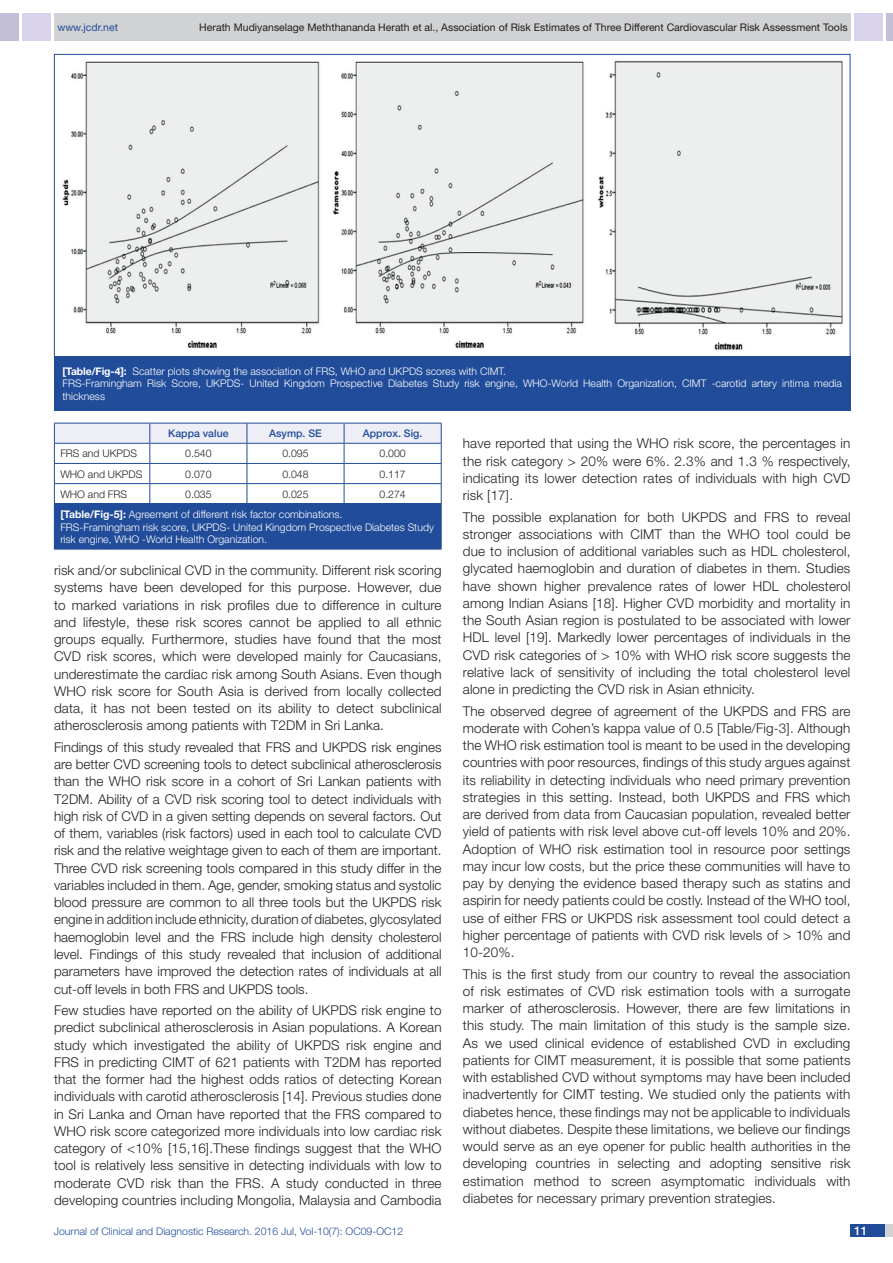
<style>
.page{position:relative;width:893px;height:1263px;background:#fff}
.page>*{position:absolute;margin:0;border:0;box-sizing:border-box;transform-origin:0 0}
.Body_text{font:300 13.5px/17.2px "Helvetica Neue";letter-spacing:.01em;color:#231f20;text-align:justify}
.t1{font:500 12px "Helvetica Neue";color:#fff}
.Table_text{font:300 10.5px/12.6px "Helvetica Neue";color:#fff}
.t2{font:10.5px "Helvetica Neue";color:#231f20}
.Table_text-2{font:300 10.5px "Helvetica Neue";color:#231f20}
.t3{font:300 10.5px "Helvetica Neue";color:#214c99}
.Table_text-3{font:500 10.5px "Helvetica Neue";color:#214c99}
.t4{font:10.5px "Helvetica Neue";color:#214c99}
.s1{font-weight:700}
</style>
<div class="page">
<div style="left:54px;top:13px;width:796px;height:28px;background:#d1d2d4"></div>
<div style="left:0;top:13px;width:19px;height:28px;background:#c3bfd8"></div>
<div style="left:22px;top:13px;width:29px;height:28px;background:#d9d2ec"></div>
<div style="left:886px;top:13px;width:7px;height:28px;background:#c3bfd8"></div>
<div style="left:854px;top:13px;width:29px;height:28px;background:#d9d2ec"></div>
<div style="left:850px;top:1224px;width:43px;height:13px;background:#d1d2d4"></div>
<div style="left:850px;top:1224px;width:35px;height:13px;background:#214c99"></div>
<div style="left:54px;top:356px;width:796px;height:54px;background:#214c99"></div>
<img style="left:62px;top:60px;width:781px;height:290px">
<div style="left:54px;top:504px;width:387px;height:45px;background:#214c99"></div>
<svg style="left:54px;top:423px;width:388px;height:80px"></svg>
<hr style="left:54px;top:503px;width:96px;height:1px;background:#214c99">
<hr style="left:150px;top:503px;width:97px;height:1px;background:#214c99">
<hr style="left:247px;top:503px;width:97px;height:1px;background:#214c99">
<hr style="left:344px;top:503px;width:98px;height:1px;background:#214c99">
<hr style="left:441px;top:504px;width:1px;height:45px;background:#214c99">
<hr style="left:54px;top:549px;width:96px;height:1px;background:#214c99">
<hr style="left:150px;top:549px;width:97px;height:1px;background:#214c99">
<hr style="left:247px;top:549px;width:97px;height:1px;background:#214c99">
<hr style="left:344px;top:549px;width:98px;height:1px;background:#214c99">
<p class="t4" style="left:57px;top:21px;width:62px">www.jcdr.net</p>
<p class="t2" style="left:199px;top:21px;width:650px">Herath Mudiyanselage Meththananda Herath et al., Association of Risk Estimates of Three Different Cardiovascular Risk Assessment Tools</p>
<p class="Table_text" style="left:63px;top:364px;width:445px"><span class="s1">[Table/Fig-4]:</span> Scatter plots showing the association of FRS, WHO and UKPDS scores with CIMT.</p>
<p class="Table_text" style="left:63px;top:377px;width:781px">FRS-Framingham Risk Score, UKPDS- United Kingdom Prospective Diabetes Study risk engine, WHO-World Health Organization, CIMT -carotid artery intima media thickness</p>
<p class="Table_text-3" style="left:168px;top:427px;width:62px">Kappa value</p>
<p class="Table_text-3" style="left:269px;top:427px;width:53px">Asymp. SE</p>
<p class="Table_text-3" style="left:363px;top:427px;width:61px">Approx. Sig.</p>
<p class="Table_text-2" style="left:60px;top:447px;width:78px">FRS and UKPDS</p>
<p class="Table_text-2" style="left:185px;top:447px;width:28px">0.540</p>
<p class="Table_text-2" style="left:282px;top:447px;width:28px">0.095</p>
<p class="Table_text-2" style="left:379px;top:447px;width:28px">0.000</p>
<p class="Table_text-2" style="left:60px;top:467px;width:84px">WHO and UKPDS</p>
<p class="Table_text-2" style="left:185px;top:467px;width:28px">0.070</p>
<p class="Table_text-2" style="left:282px;top:467px;width:28px">0.048</p>
<p class="Table_text-2" style="left:379px;top:467px;width:28px">0.117</p>
<p class="Table_text-2" style="left:60px;top:488px;width:68px">WHO and FRS</p>
<p class="Table_text-2" style="left:185px;top:488px;width:28px">0.035</p>
<p class="Table_text-2" style="left:282px;top:488px;width:28px">0.025</p>
<p class="Table_text-2" style="left:379px;top:488px;width:28px">0.274</p>
<p class="Table_text" style="left:60px;top:508px;width:284px"><span class="s1">[Table/Fig-5]:</span> Agreement of different risk factor combinations.</p>
<p class="Table_text" style="left:60px;top:520px;width:375px">FRS-Framingham risk score, UKPDS- United Kingdom Prospective Diabetes Study risk engine, WHO -World Health Organization.</p>
<p class="Body_text" style="left:463px;top:435px;width:389px">have reported that using the WHO risk score, the percentages in the risk category &gt; 20% were 6%. 2.3% and 1.3 % respectively, indicating its lower detection rates of individuals with high CVD risk [17].</p>
<p class="Body_text" style="left:463px;top:508px;width:389px">The possible explanation for both UKPDS and FRS to reveal stronger associations with CIMT than the WHO tool could be due to inclusion of additional variables such as HDL cholesterol, glycated haemoglobin and duration of diabetes in them. Studies have shown higher prevalence rates of lower HDL cholesterol among Indian Asians [18]. Higher CVD morbidity and mortality in the South Asian region is postulated to be associated with lower HDL level [19]. Markedly lower percentages of individuals in the CVD risk categories of &gt; 10% with WHO risk score suggests the relative lack of sensitivity of including the total cholesterol level alone in predicting the CVD risk in Asian ethnicity.</p>
<p class="Body_text" style="left:463px;top:702px;width:389px">The observed degree of agreement of the UKPDS and FRS are moderate with Cohen’s kappa value of 0.5 [Table/Fig-3]. Although the WHO risk estimation tool is meant to be used in the developing countries with poor resources, findings of this study argues against its reliability in detecting individuals who need primary prevention strategies in this setting. Instead, both UKPDS and FRS which are derived from data from Caucasian population, revealed better yield of patients with risk level above cut-off levels 10% and 20%.<br>Adoption of WHO risk estimation tool in resource poor settings may incur low costs, but the price these communities will have to pay by denying the evidence based therapy such as statins and aspirin for needy patients could be costly. Instead of the WHO tool, use of either FRS or UKPDS risk assessment tool could detect a higher percentage of patients with CVD risk levels of &gt; 10% and 10-20%.</p>
<p class="Body_text" style="left:463px;top:965px;width:389px">This is the first study from our country to reveal the association of risk estimates of CVD risk estimation tools with a surrogate marker of atherosclerosis. However, there are few limitations in this study. The main limitation of this study is the sample size.<br>As we used clinical evidence of established CVD in excluding patients for CIMT measurement, it is possible that some patients with established CVD without symptoms may have been included inadvertently for CIMT testing. We studied only the patients with diabetes hence, these findings may not be applicable to individuals without diabetes. Despite these limitations, we believe our findings would serve as an eye opener for public health authorities in the developing countries in selecting and adopting sensitive risk estimation method to screen asymptomatic individuals with diabetes for necessary primary prevention strategies.</p>
<p class="Body_text" style="left:54px;top:561px;width:389px">risk and/or subclinical CVD in the community. Different risk scoring systems have been developed for this purpose. However, due to marked variations in risk profiles due to difference in culture and lifestyle, these risk scores cannot be applied to all ethnic groups equally. Furthermore, studies have found that the most CVD risk scores, which were developed mainly for Caucasians, underestimate the cardiac risk among South Asians. Even though WHO risk score for South Asia is derived from locally collected data, it has not been tested on its ability to detect subclinical atherosclerosis among patients with T2DM in Sri Lanka.</p>
<p class="Body_text" style="left:54px;top:738px;width:389px">Findings of this study revealed that FRS and UKPDS risk engines are better CVD screening tools to detect subclinical atherosclerosis than the WHO risk score in a cohort of Sri Lankan patients with T2DM. Ability of a CVD risk scoring tool to detect individuals with high risk of CVD in a given setting depends on several factors. Out of them, variables (risk factors) used in each tool to calculate CVD risk and the relative weightage given to each of them are important.<br>Three CVD risk screening tools compared in this study differ in the variables included in them. Age, gender, smoking status and systolic blood pressure are common to all three tools but the UKPDS risk engine in addition include ethnicity, duration of diabetes, glycosylated haemoglobin level and the FRS include high density cholesterol level. Findings of this study revealed that inclusion of additional parameters have improved the detection rates of individuals at all cut-off levels in both FRS and UKPDS tools.</p>
<p class="Body_text" style="left:54px;top:1001px;width:389px">Few studies have reported on the ability of UKPDS risk engine to predict subclinical atherosclerosis in Asian populations. A Korean study which investigated the ability of UKPDS risk engine and FRS in predicting CIMT of 621 patients with T2DM has reported that the former had the highest odds ratios of detecting Korean individuals with carotid atherosclerosis [14]. Previous studies done in Sri Lanka and Oman have reported that the FRS compared to WHO risk score categorized more individuals into low cardiac risk category of &lt;10% [15,16].These findings suggest that the WHO tool is relatively less sensitive in detecting individuals with low to moderate CVD risk than the FRS. A study conducted in three developing countries including Mongolia, Malaysia and Cambodia</p>
<p class="t3" style="left:54px;top:1225px;width:351px">Journal of Clinical and Diagnostic Research. 2016 Jul, Vol-10(7): OC09-OC12</p>
<p class="t1" style="left:854px;top:1223px;width:15px">11</p>
</div>
